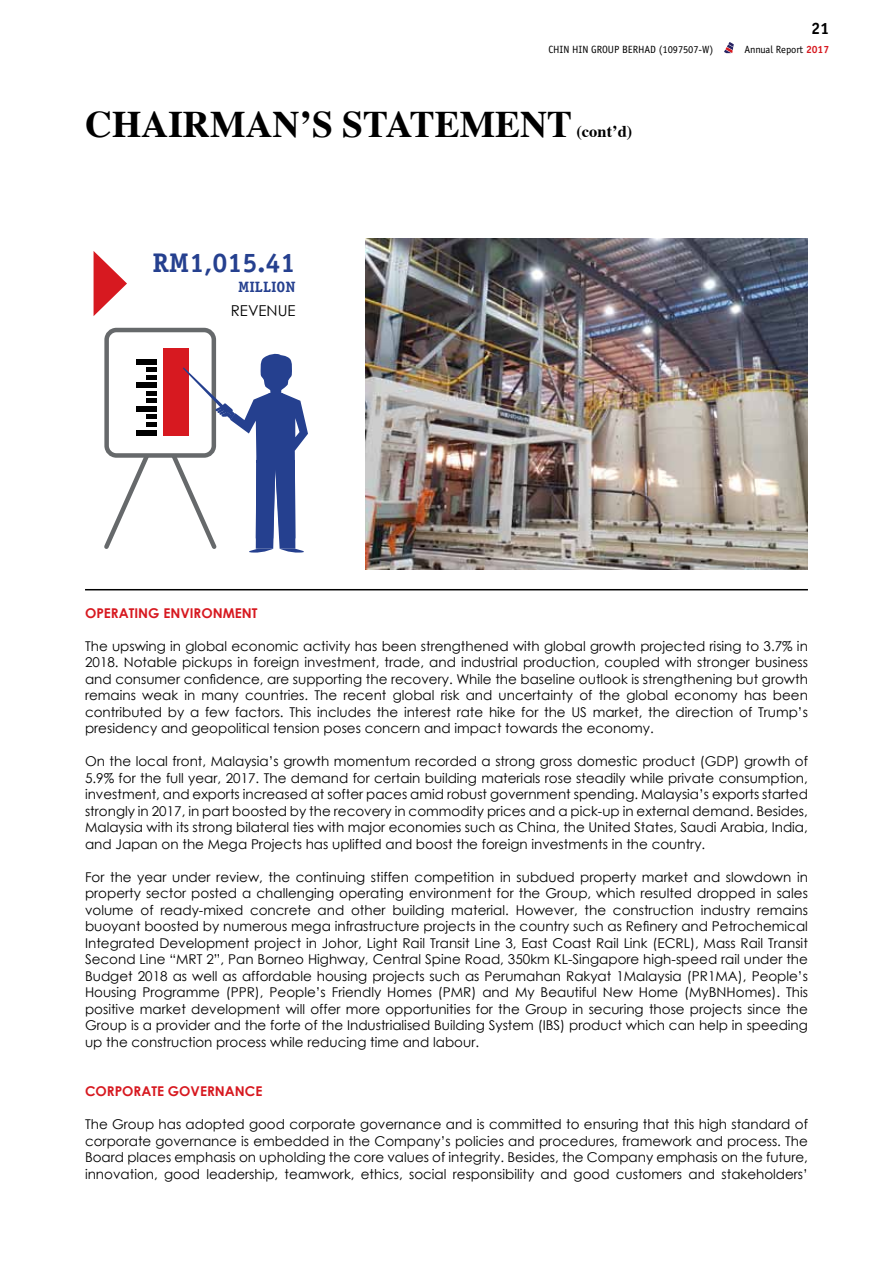
<style>
.page{position:relative;width:893px;height:1263px;background:#fff}
.page>*{position:absolute;margin:0;border:0;box-sizing:border-box;transform-origin:0 0}
.t1{font:700 37.5px "Times";color:#000}
.t2{font:700 27px "Officina Serif";color:#25408f}
.t3{font:700 16.5px "Times";color:#000}
.t4{font:700 16.5px "Officina Sans";color:#000}
.t5{font:700 15px "Officina Serif";color:#25408f}
.t6{font:15px "Century Gothic";color:#000}
.t7{font:13.5px/16.5px "Century Gothic";color:#000;text-align:justify}
.t8{font:700 13.5px "Century Gothic";color:#d71920}
.t9{font:10.5px "Officina Sans";letter-spacing:-.01em;color:#000}
.s1{font-weight:700;color:#d71920}
</style>
<div class="page">
<svg style="left:724px;top:42px;width:10px;height:11px"></svg>
<div style="left:163px;top:348px;width:26px;height:88px;background:#d71920"></div>
<div style="left:104px;top:328px;width:112px;height:130px;border:5px solid #66696b;border-radius:10px"></div>
<svg style="left:104px;top:352px;width:204px;height:201px"></svg>
<svg style="left:94px;top:251px;width:33px;height:65px"></svg>
<img style="left:366px;top:238px;width:442px;height:332px">
<hr style="left:85px;top:589px;width:723px;height:1px;background:#000">
<p class="t4" style="left:811px;top:18px;width:20px">21</p>
<p class="t9" style="left:548px;top:43px;width:166px">CHIN HIN GROUP BERHAD (1097507-W)</p>
<p class="t9" style="left:744px;top:43px;width:86px">Annual Report <span class="s1">2017</span></p>
<h1 class="t1" style="left:85px;top:88px;width:489px">CHAIRMAN’S STATEMENT</h1>
<p class="t3" style="left:576px;top:115px;width:57px">(cont’d)</p>
<h2 class="t2" style="left:152px;top:246px;width:145px">RM1,015.41</h2>
<p class="t5" style="left:238px;top:277px;width:59px">MILLION</p>
<p class="t6" style="left:231px;top:300px;width:66px">REVENUE</p>
<p class="t8" style="left:85px;top:602px;width:174px">OPERATING ENVIRONMENT</p>
<p class="t7" style="left:85px;top:637px;width:724px">The upswing in global economic activity has been strengthened with global growth projected rising to 3.7% in 2018. Notable pickups in foreign investment, trade, and industrial production, coupled with stronger business and consumer confidence, are supporting the recovery. While the baseline outlook is strengthening but growth remains weak in many countries. The recent global risk and uncertainty of the global economy has been contributed by a few factors. This includes the interest rate hike for the US market, the direction of Trump’s presidency and geopolitical tension poses concern and impact towards the economy.</p>
<p class="t7" style="left:85px;top:753px;width:724px">On the local front, Malaysia’s growth momentum recorded a strong gross domestic product (GDP) growth of 5.9% for the full year, 2017. The demand for certain building materials rose steadily while private consumption, investment, and exports increased at softer paces amid robust government spending. Malaysia’s exports started strongly in 2017, in part boosted by the recovery in commodity prices and a pick-up in external demand. Besides, Malaysia with its strong bilateral ties with major economies such as China, the United States, Saudi Arabia, India, and Japan on the Mega Projects has uplifted and boost the foreign investments in the country.</p>
<p class="t7" style="left:85px;top:868px;width:724px">For the year under review, the continuing stiffen competition in subdued property market and slowdown in property sector posted a challenging operating environment for the Group, which resulted dropped in sales volume of ready-mixed concrete and other building material. However, the construction industry remains buoyant boosted by numerous mega infrastructure projects in the country such as Refinery and Petrochemical Integrated Development project in Johor, Light Rail Transit Line 3, East Coast Rail Link (ECRL), Mass Rail Transit Second Line “MRT 2”, Pan Borneo Highway, Central Spine Road, 350km KL-Singapore high-speed rail under the Budget 2018 as well as affordable housing projects such as Perumahan Rakyat 1Malaysia (PR1MA), People’s Housing Programme (PPR), People’s Friendly Homes (PMR) and My Beautiful New Home (MyBNHomes). This positive market development will offer more opportunities for the Group in securing those projects since the Group is a provider and the forte of the Industrialised Building System (IBS) product which can help in speeding up the construction process while reducing time and labour.</p>
<p class="t8" style="left:85px;top:1081px;width:179px">CORPORATE GOVERNANCE</p>
<p class="t7" style="left:85px;top:1116px;width:724px">The Group has adopted good corporate governance and is committed to ensuring that this high standard of corporate governance is embedded in the Company’s policies and procedures, framework and process. The Board places emphasis on upholding the core values of integrity. Besides, the Company emphasis on the future, innovation, good leadership, teamwork, ethics, social responsibility and good customers and stakeholders’</p>
</div>
